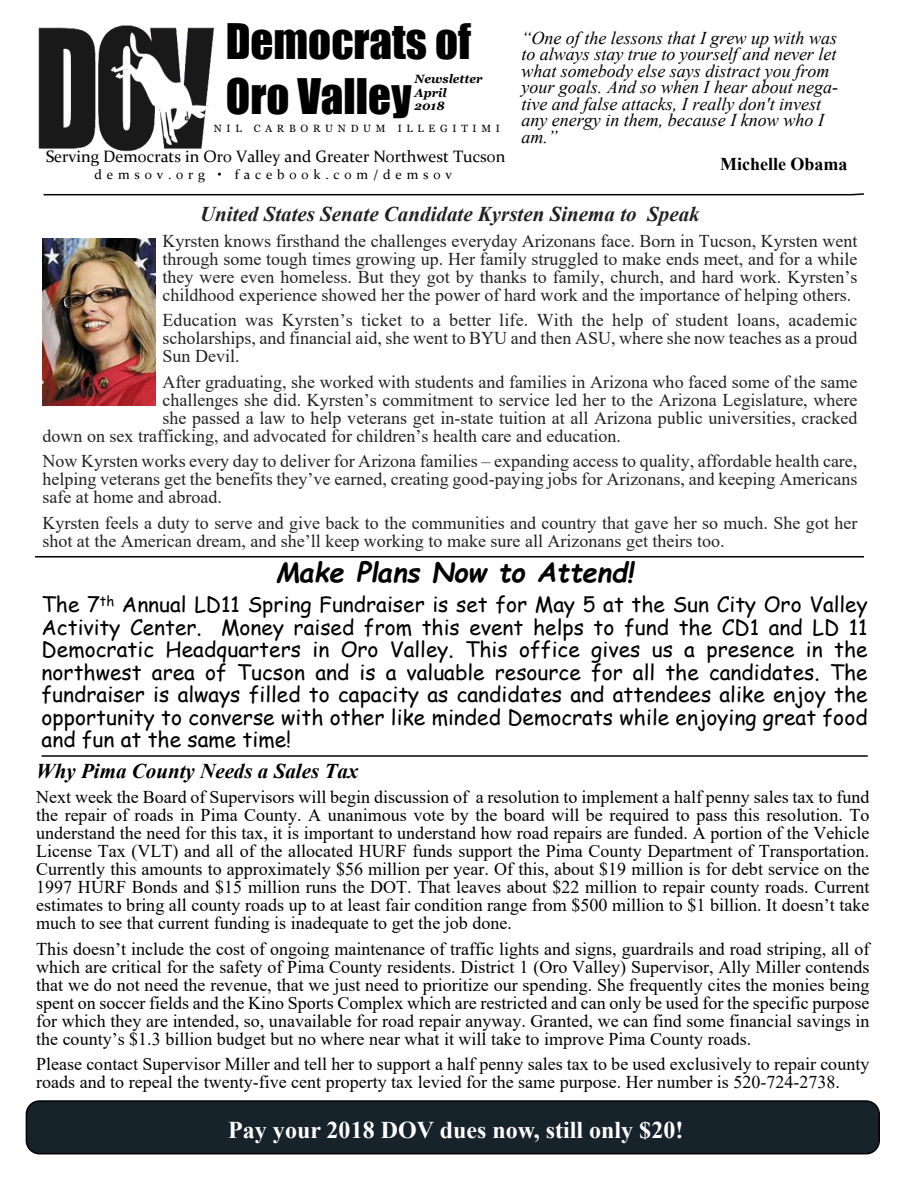
<style>
.page{position:relative;width:918px;height:1188px;background:#fff}
.page>*{position:absolute;margin:0;border:0;box-sizing:border-box;transform-origin:0 0}
.t1{font:45px/54.9px "Impact";color:#000}
.t2{font:italic 700 27px "Comic Sans MS";color:#000}
.t3{font:700 24px "Times New Roman";color:#fff}
.t4{font:21px/22.5px "Comic Sans MS";color:#000;text-align:justify}
.t5{font:italic 700 21px "Times New Roman";color:#222}
.t6{font:italic 700 21px "Times New Roman";color:#000}
.t7{font:18px/18px "Times New Roman";color:#000;text-align:justify}
.t8{font:18px/18px "Times New Roman";color:#222;text-align:justify}
.t9{font:italic 18px/16.5px "Times New Roman";color:#000}
.t10{font:700 18px "Times New Roman";color:#000}
.t11{font:16.5px "Constantia";color:#000}
.t12{font:13.5px "Constantia";letter-spacing:.35em;color:#000}
.t13{font:italic 700 12px/13.6px "Georgia";color:#000}
.t14{font:10.5px "Georgia";letter-spacing:.45em;color:#000}
</style>
<div class="page">
<img style="left:38px;top:25px;width:176px;height:127px">
<svg style="left:43px;top:193px;width:821px;height:3px"></svg>
<div style="left:26px;top:1100px;width:854px;height:54px;background:#17232b;border:2px solid #000;border-radius:13px"></div>
<hr style="left:35px;top:556px;width:829px;height:2px;background:#000">
<img style="left:42px;top:238px;width:114px;height:167px">
<hr style="left:42px;top:755px;width:826px;height:2px;background:#000">
<h1 class="t1" style="left:226px;top:16px;width:247px">Democrats of<br>Oro Valley</h1>
<p class="t13" style="left:415px;top:73px;width:70px">Newsletter<br>April<br>2018</p>
<p class="t14" style="left:214px;top:124px;width:288px">NIL CARBORUNDUM ILLEGITIMI</p>
<p class="t11" style="left:46px;top:150px;width:461px">Serving Democrats in Oro Valley and Greater Northwest Tucson</p>
<p class="t12" style="left:95px;top:169px;width:359px">demsov.org • facebook.com/demsov</p>
<p class="t9" style="left:521px;top:31px;width:318px">“One of the lessons that I grew up with was to always stay true to yourself and never let what somebody else says distract you from your goals. And so when I hear about nega&shy;tive and false attacks, I really don't invest any energy in them, because I know who I am.”</p>
<p class="t10" style="left:720px;top:158px;width:129px">Michelle Obama</p>
<p class="t5" style="left:200px;top:207px;width:501px">United States Senate Candidate Kyrsten Sinema to Speak</p>
<p class="t8" style="left:162px;top:233px;width:696px">Kyrsten knows firsthand the challenges everyday Arizonans face. Born in Tucson, Kyrsten went through some tough times growing up. Her family struggled to make ends meet, and for a while they were even homeless. But they got by thanks to family, church, and hard work. Kyrsten’s childhood experience showed her the power of hard work and the importance of helping others.</p>
<p class="t8" style="left:162px;top:313px;width:697px">Education was Kyrsten’s ticket to a better life. With the help of student loans, academic scholarships, and financial aid, she went to BYU and then ASU, where she now teaches as a proud Sun Devil.</p>
<p class="t8" style="left:162px;top:374px;width:696px">After graduating, she worked with students and families in Arizona who faced some of the same</p>
<p class="t8" style="left:162px;top:392px;width:696px">challenges she did. Kyrsten’s commitment to service led her to the Arizona Legislature, where</p>
<p class="t8" style="left:162px;top:410px;width:696px">she passed a law to help veterans get in-state tuition at all Arizona public universities, cracked</p>
<p class="t8" style="left:42px;top:428px;width:580px">down on sex trafficking, and advocated for children’s health care and education.</p>
<p class="t8" style="left:42px;top:454px;width:817px">Now Kyrsten works every day to deliver for Arizona families – expanding access to quality, affordable health care, helping veterans get the benefits they’ve earned, creating good-paying jobs for Arizonans, and keeping Americans safe at home and abroad.</p>
<p class="t8" style="left:42px;top:515px;width:817px">Kyrsten feels a duty to serve and give back to the communities and country that gave her so much. She got her shot at the American dream, and she’ll keep working to make sure all Arizonans get theirs too.</p>
<h2 class="t2" style="left:276px;top:560px;width:359px">Make Plans Now to Attend!</h2>
<p class="t4" style="left:42px;top:595px;width:828px">The 7<sup>th</sup> Annual LD11 Spring Fundraiser is set for May 5 at the Sun City Oro Valley Activity Center. Money raised from this event helps to fund the CD1 and LD 11<br>Democratic Headquarters in Oro Valley. This office gives us a presence in the northwest area of Tucson and is a valuable resource for all the candidates. The fundraiser is always filled to capacity as candidates and attendees alike enjoy the opportunity to converse with other like minded Democrats while enjoying great food and fun at the same time!</p>
<p class="t6" style="left:36px;top:764px;width:324px">Why Pima County Needs a Sales Tax</p>
<p class="t7" style="left:36px;top:790px;width:835px">Next week the Board of Supervisors will begin discussion of a resolution to implement a half penny sales tax to fund the repair of roads in Pima County. A unanimous vote by the board will be required to pass this resolution. To understand the need for this tax, it is important to understand how road repairs are funded. A portion of the Vehicle License Tax (VLT) and all of the allocated HURF funds support the Pima County Department of Transportation.<br>Currently this amounts to approximately $56 million per year. Of this, about $19 million is for debt service on the 1997 HURF Bonds and $15 million runs the DOT. That leaves about $22 million to repair county roads. Current estimates to bring all county roads up to at least fair condition range from $500 million to $1 billion. It doesn’t take much to see that current funding is inadequate to get the job done.</p>
<p class="t7" style="left:36px;top:941px;width:835px">This doesn’t include the cost of ongoing maintenance of traffic lights and signs, guardrails and road striping, all of which are critical for the safety of Pima County residents. District 1 (Oro Valley) Supervisor, Ally Miller contends that we do not need the revenue, that we just need to prioritize our spending. She frequently cites the monies being spent on soccer fields and the Kino Sports Complex which are restricted and can only be used for the specific purpose for which they are intended, so, unavailable for road repair anyway. Granted, we can find some financial savings in the county’s $1.3 billion budget but no where near what it will take to improve Pima County roads.</p>
<p class="t7" style="left:36px;top:1057px;width:835px">Please contact Supervisor Miller and tell her to support a half penny sales tax to be used exclusively to repair county roads and to repeal the twenty-five cent property tax levied for the same purpose. Her number is 520-724-2738.</p>
<h3 class="t3" style="left:228px;top:1122px;width:457px">Pay your 2018 DOV dues now, still only $20!</h3>
</div>
